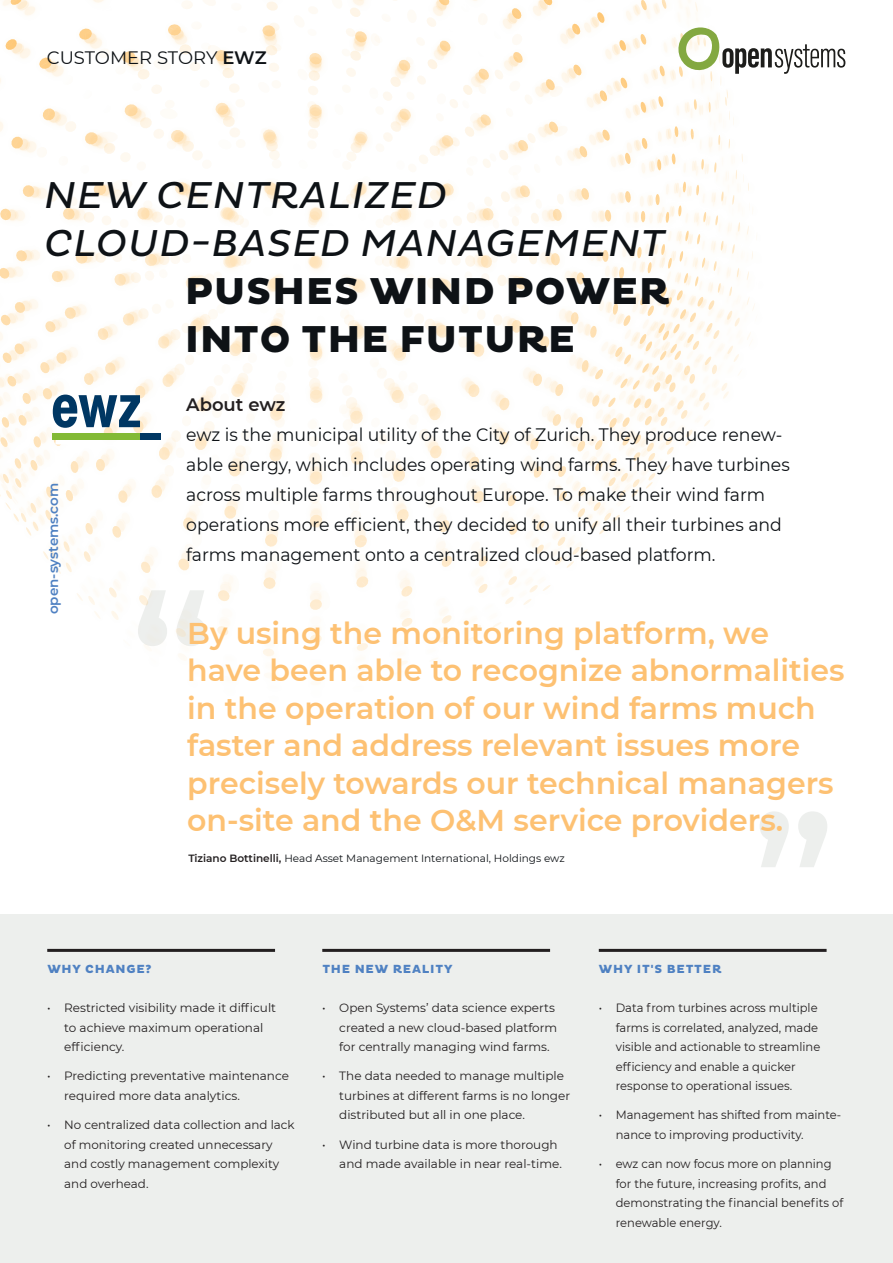
<style>
.page{position:relative;width:893px;height:1263px;background:#fff}
.page>*{position:absolute;margin:0;border:0;box-sizing:border-box;transform-origin:0 0}
.t1{font:600 180px "Montserrat";color:#edefed}
.t2{font:italic 38.1px "Pluto";letter-spacing:.015em;color:#0e1216}
.t3{font:800 38.1px "Pluto";letter-spacing:.015em;color:#0e1216}
.t4{font:600 30px/37.5px "Montserrat";color:#fdc173}
.Company_Description{font:18px/30px "Montserrat";color:#0e1216;scale:.96 1}
.Sidehead{font:18px "Montserrat";color:#0e1216}
.Web_address{font:600 13.5px "Montserrat";color:#4f81c2}
.t5{font:12px/19.5px "Montserrat";color:#231f20}
.t6{font:12px/19.5px "Montserrat";color:#231f20;scale:.96 1}
.Bodytext_Title_Coverpage{font:800 12px "Pluto";letter-spacing:.065em;color:#4f81c2}
.Quote_Caption{font:10.5px "Montserrat";color:#0e1216}
.s1{font-weight:600}
.s2{font-weight:600;color:#231f20}
</style>
<div class="page">
<svg style="left:0;top:0;width:755px;height:678px"></svg>
<div style="left:0;top:915px;width:893px;height:348px;background:#edefed"></div>
<svg style="left:11px;top:0;width:834px;height:93px"></svg>
<hr style="left:47px;top:949px;width:228px;height:3px;background:#231f20">
<hr style="left:322px;top:949px;width:228px;height:3px;background:#231f20">
<hr style="left:599px;top:949px;width:228px;height:3px;background:#231f20">
<div style="left:139px;top:434px;width:22px;height:6px;background:#003763"></div>
<svg style="left:48px;top:395px;width:92px;height:60px"></svg>
<p class="Sidehead" style="left:47px;top:45px;width:221px">CUSTOMER STORY <span class="s1">EWZ</span></p>
<p class="t2" style="left:44px;top:173px;width:405px">NEW CENTRALIZED</p>
<p class="t2" style="left:44px;top:221px;width:622px">CLOUD-BASED MANAGEMENT</p>
<p class="t3" style="left:185px;top:268px;width:487px">PUSHES WIND POWER</p>
<p class="t3" style="left:185px;top:316px;width:392px">INTO THE FUTURE</p>
<p class="Web_address" style="left:44px;top:614px;width:133px;rotate:-90deg">open-systems.com</p>
<p class="Company_Description" style="left:186px;top:389px;width:630px"><span class="s2">About ewz<br></span>ewz is the municipal utility of the City of Zurich. They produce renew&shy;able energy, which includes operating wind farms. They have turbines across multiple farms throughout Europe. To make their wind farm operations more efficient, they decided to unify all their turbines and farms management onto a centralized cloud-based platform.</p>
<p class="t1" style="left:131px;top:532px;width:84px">‘‘</p>
<p class="t4" style="left:187px;top:613px;width:659px">By using the monitoring platform, we have been able to recognize abnormalities in the operation of our wind farms much faster and address relevant issues more precisely towards our technical managers on-site and the O&amp;M service providers.</p>
<p class="Quote_Caption" style="left:188px;top:851px;width:378px"><span class="s2">Tiziano Bottinelli,</span> Head Asset Management International, Holdings ewz</p>
<p class="t1" style="left:834px;top:925px;width:84px;rotate:-180deg">‘‘</p>
<p class="Bodytext_Title_Coverpage" style="left:47px;top:962px;width:106px">WHY CHANGE?</p>
<p class="t5" style="left:64px;top:998px;width:213px;text-indent:-17px">• Restricted visibility made it difficult to achieve maximum operational efficiency.</p>
<p class="t5" style="left:64px;top:1066px;width:226px;text-indent:-17px">• Predicting preventative maintenance required more data analytics.</p>
<p class="t5" style="left:64px;top:1115px;width:232px;text-indent:-17px">• No centralized data collection and lack of monitoring created unnecessary and costly management complexity and overhead.</p>
<p class="Bodytext_Title_Coverpage" style="left:322px;top:962px;width:132px">THE NEW REALITY</p>
<p class="t5" style="left:339px;top:998px;width:219px;text-indent:-17px">• Open Systems’ data science experts created a new cloud-based platform for centrally managing wind farms.</p>
<p class="t5" style="left:339px;top:1066px;width:232px;text-indent:-17px">• The data needed to manage multiple turbines at different farms is no longer distributed but all in one place.</p>
<p class="t5" style="left:339px;top:1134px;width:224px;text-indent:-17px">• Wind turbine data is more thorough and made available in near real-time.</p>
<p class="Bodytext_Title_Coverpage" style="left:599px;top:962px;width:124px">WHY IT'S BETTER</p>
<p class="t6" style="left:616px;top:998px;width:215px;text-indent:-17px">• Data from turbines across multiple farms is correlated, analyzed, made visible and actionable to streamline efficiency and enable a quicker response to operational issues.</p>
<p class="t6" style="left:616px;top:1105px;width:236px;text-indent:-17px">• Management has shifted from mainte&shy;nance to improving productivity.</p>
<p class="t6" style="left:616px;top:1154px;width:238px;text-indent:-17px">• ewz can now focus more on planning for the future, increasing profits, and demonstrating the financial benefits of renewable energy.</p>
</div>
